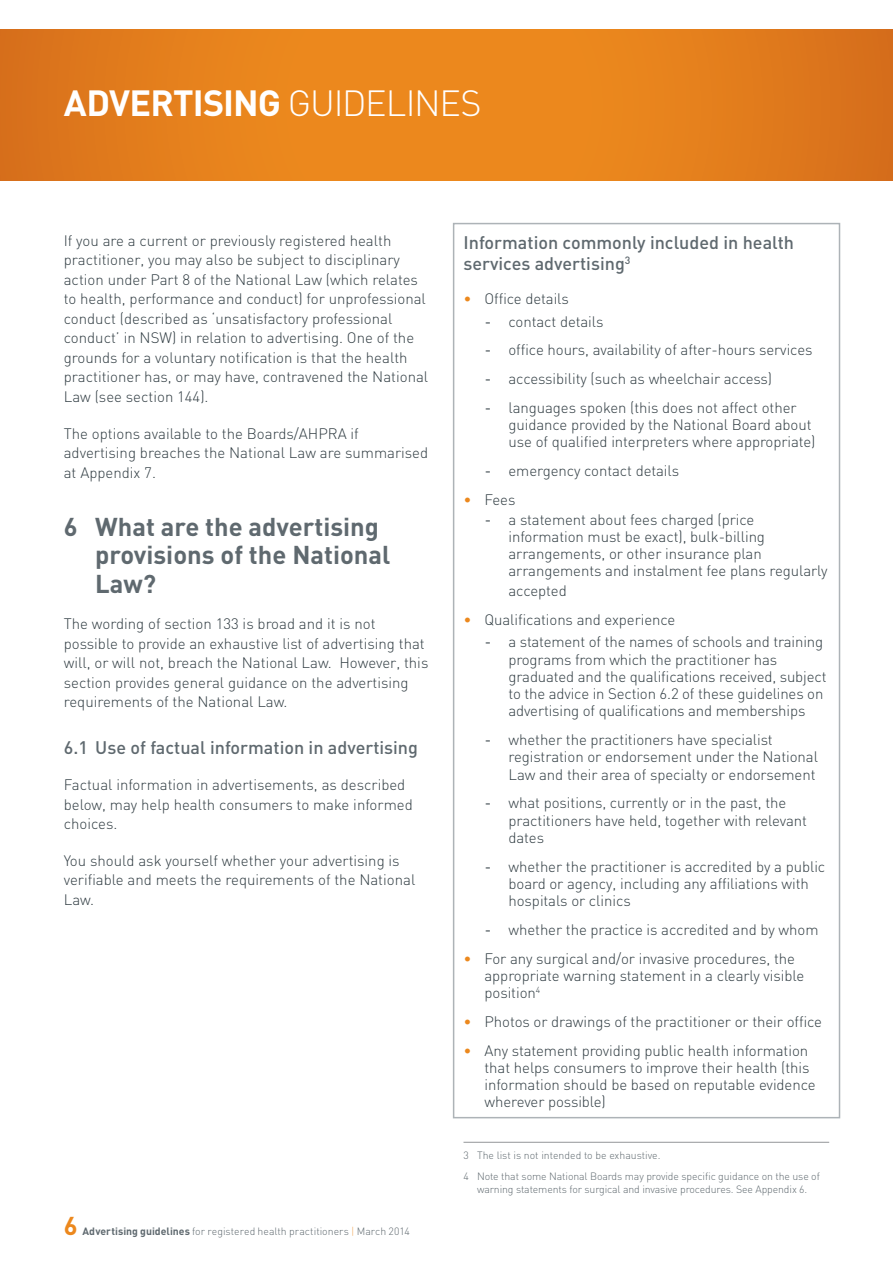
<style>
.page{position:relative;width:893px;height:1263px;background:#fff}
.page>*{position:absolute;margin:0;border:0;box-sizing:border-box;transform-origin:0 0}
.t1{font:700 36px "DIN";letter-spacing:-.025em;color:#fff}
.t2{font:700 25.5px/28.5px "DIN";color:#5f696f}
.t3{font:700 25.5px "DIN";color:#ec881d}
.t4{font:500 18px/21px "DIN";color:#5f696f}
.t5{font:300 15px/17.2px "DIN";letter-spacing:-.005em;color:#303c42}
.t6{font:300 10.5px/21.1px "DIN";letter-spacing:-.01em;color:#5f696f}
.s1{font-weight:300}
.s2{font-weight:700}
.s3{color:#f2ac61}
.s4{color:#ec881d}
.s5{font-weight:400}
</style>
<div class="page">
<svg style="left:0;top:30px;width:893px;height:150px;background:#e5801c"></svg>
<div style="left:453px;top:223px;width:387px;height:895px;border:2px solid #adb3b7"></div>
<hr style="left:463px;top:1142px;width:366px;height:1px;background:#939598">
<h1 class="t1" style="left:64px;top:80px;width:419px">ADVERTISING <span class="s1">GUIDELINES</span></h1>
<p class="t5" style="left:64px;top:231px;width:366px;line-height:19.5px">If you are a current or previously registered health practitioner, you may also be subject to disciplinary action under Part 8 of the National Law (which relates to health, performance and conduct) for unprofessional conduct (described as ‘unsatisfactory professional conduct’ in NSW) in relation to advertising. One of the grounds for a voluntary notification is that the health practitioner has, or may have, contravened the National Law (see section 144).</p>
<p class="t5" style="left:64px;top:423px;width:366px;line-height:19.5px">The options available to the Boards/AHPRA if advertising breaches the National Law are summarised at Appendix 7.</p>
<h2 class="t2" style="left:95px;top:511px;width:297px;text-indent:-31px">6 What are the advertising provisions of the National<br>Law?</h2>
<p class="t5" style="left:64px;top:614px;width:366px;line-height:19.5px">The wording of section 133 is broad and it is not possible to provide an exhaustive list of advertising that will, or will not, breach the National Law. However, this section provides general guidance on the advertising requirements of the National Law.</p>
<p class="t4" style="left:64px;top:736px;width:356px">6.1 Use of factual information in advertising</p>
<p class="t5" style="left:64px;top:775px;width:350px;line-height:19.5px">Factual information in advertisements, as described below, may help health consumers to make informed choices.</p>
<p class="t5" style="left:64px;top:850px;width:353px;line-height:19.5px">You should ask yourself whether your advertising is verifiable and meets the requirements of the National<br>Law.</p>
<h2 class="t3" style="left:64px;top:1209px;width:15px">6</h2>
<p class="t6" style="left:83px;top:1221px;width:329px"><span class="s2">Advertising guidelines</span> for registered health practitioners <span class="s3">|</span> March 2014</p>
<p class="t4" style="left:463px;top:231px;width:332px">Information commonly included in health services advertising<sup>3</sup></p>
<p class="t5" style="left:463px;top:290px;width:107px"><span class="s4">•</span> Office details</p>
<p class="t5" style="left:485px;top:313px;width:120px"><span class="s5">-</span> contact details</p>
<p class="t5" style="left:485px;top:341px;width:329px"><span class="s5">-</span> office hours, availability of after-hours services</p>
<p class="t5" style="left:485px;top:370px;width:289px"><span class="s5">-</span> accessibility (such as wheelchair access)</p>
<p class="t5" style="left:508px;top:399px;width:309px;text-indent:-24px"><span class="s5">-</span> languages spoken (this does not affect other guidance provided by the National Board about use of qualified interpreters where appropriate)</p>
<p class="t5" style="left:485px;top:462px;width:196px"><span class="s5">-</span> emergency contact details</p>
<p class="t5" style="left:463px;top:491px;width:53px"><span class="s4">•</span> Fees</p>
<p class="t5" style="left:508px;top:510px;width:321px;text-indent:-24px"><span class="s5">-</span> a statement about fees charged (price information must be exact), bulk-billing arrangements, or other insurance plan arrangements and instalment fee plans regularly</p>
<p class="t5" style="left:508px;top:582px;width:60px">accepted</p>
<p class="t5" style="left:463px;top:610px;width:213px"><span class="s4">•</span> Qualifications and experience</p>
<p class="t5" style="left:508px;top:633px;width:320px;text-indent:-24px"><span class="s5">-</span> a statement of the names of schools and training programs from which the practitioner has graduated and the qualifications received, subject to the advice in Section 6.2 of these guidelines on advertising of qualifications and memberships</p>
<p class="t5" style="left:508px;top:731px;width:311px;text-indent:-24px"><span class="s5">-</span> whether the practitioners have specialist registration or endorsement under the National<br>Law and their area of specialty or endorsement</p>
<p class="t5" style="left:508px;top:794px;width:300px;text-indent:-24px"><span class="s5">-</span> what positions, currently or in the past, the practitioners have held, together with relevant dates</p>
<p class="t5" style="left:508px;top:857px;width:318px;text-indent:-24px"><span class="s5">-</span> whether the practitioner is accredited by a public board or agency, including any affiliations with hospitals or clinics</p>
<p class="t5" style="left:485px;top:920px;width:335px"><span class="s5">-</span> whether the practice is accredited and by whom</p>
<p class="t5" style="left:484px;top:949px;width:321px;text-indent:-21px"><span class="s4">•</span> For any surgical and/or invasive procedures, the appropriate warning statement in a clearly visible position<sup>4</sup></p>
<p class="t5" style="left:463px;top:1013px;width:360px"><span class="s4">•</span> Photos or drawings of the practitioner or their office</p>
<p class="t5" style="left:484px;top:1041px;width:333px;text-indent:-21px"><span class="s4">•</span> Any statement providing public health information that helps consumers to improve their health (this information should be based on reputable evidence wherever possible)</p>
<p class="t6" style="left:463px;top:1145px;width:358px">3 The list is not intended to be exhaustive.<br>4 Note that some National Boards may provide specific guidance on the use of</p>
<p class="t6" style="left:477px;top:1178px;width:332px">warning statements for surgical and invasive procedures. See Appendix 6.</p>
</div>
